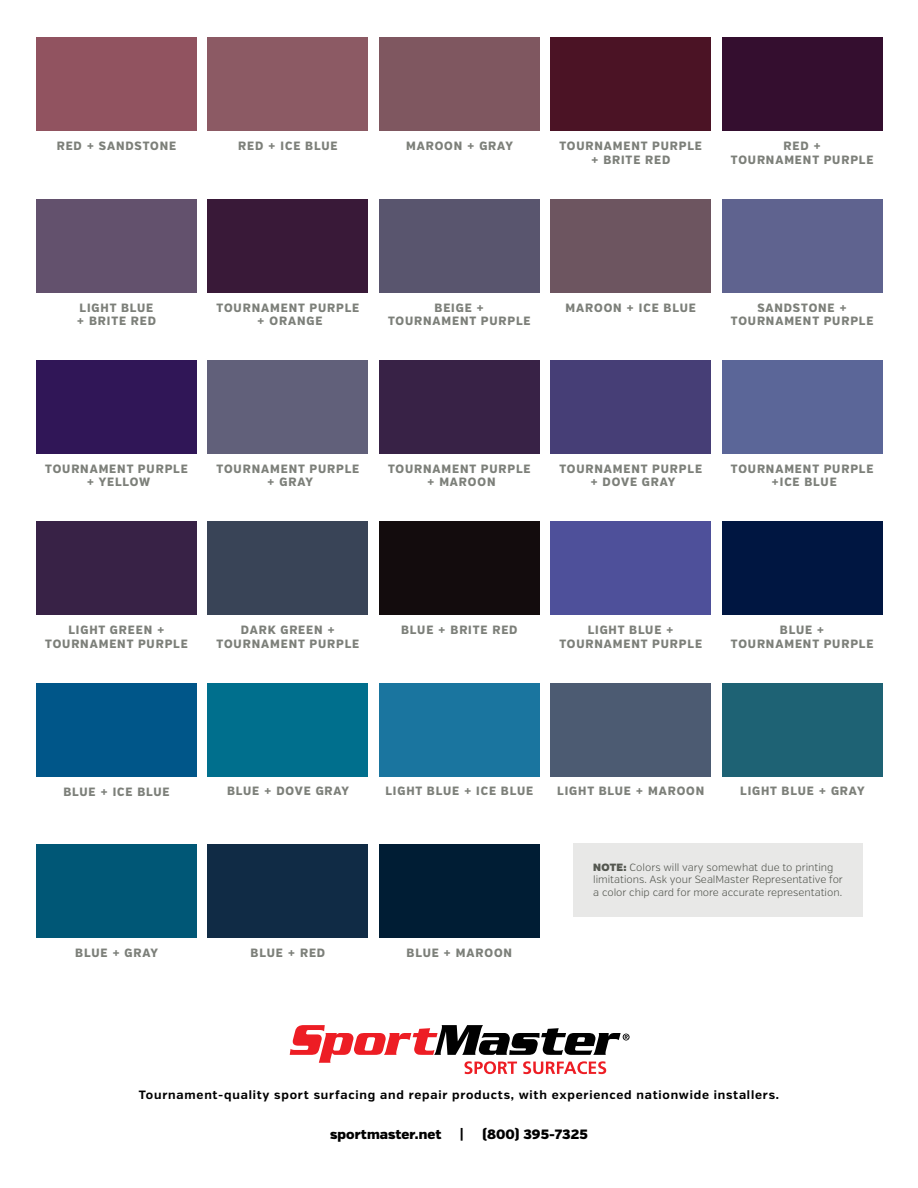
<style>
.page{position:relative;width:918px;height:1188px;background:#fff}
.page>*{position:absolute;margin:0;border:0;box-sizing:border-box;transform-origin:0 0}
.t1{font:900 13.5px "Verb";letter-spacing:.005em;color:#000}
.t2{font:800 12px/13.5px "Verb Cond";letter-spacing:.075em;color:#7c7f79;text-align:center}
.t3{font:700 12px "Verb";letter-spacing:.065em;color:#000}
.t4{font:300 10.5px/12.6px "Verb";color:#545750}
.s1{font-family:"Verb Ultra";font-weight:400}
</style>
<div class="page">
<div style="left:573px;top:843px;width:290px;height:74px;background:#e8e8e7"></div>
<div style="left:36px;top:38px;width:161px;height:93px;background:#915360"></div>
<div style="left:36px;top:199px;width:161px;height:94px;background:#63516d"></div>
<div style="left:36px;top:360px;width:161px;height:94px;background:#301657"></div>
<div style="left:36px;top:521px;width:161px;height:94px;background:#382246"></div>
<div style="left:36px;top:683px;width:161px;height:93px;background:#005689"></div>
<div style="left:36px;top:844px;width:161px;height:94px;background:#005776"></div>
<div style="left:207px;top:38px;width:161px;height:93px;background:#8c5a64"></div>
<div style="left:207px;top:199px;width:161px;height:94px;background:#391938"></div>
<div style="left:207px;top:360px;width:161px;height:94px;background:#61607a"></div>
<div style="left:207px;top:521px;width:161px;height:94px;background:#394457"></div>
<div style="left:207px;top:683px;width:161px;height:93px;background:#006f8d"></div>
<div style="left:207px;top:844px;width:161px;height:94px;background:#102b45"></div>
<div style="left:379px;top:38px;width:161px;height:93px;background:#7f5760"></div>
<div style="left:379px;top:199px;width:161px;height:94px;background:#59556e"></div>
<div style="left:379px;top:360px;width:161px;height:94px;background:#382246"></div>
<div style="left:379px;top:521px;width:161px;height:94px;background:#130c0d"></div>
<div style="left:379px;top:683px;width:161px;height:93px;background:#1a759f"></div>
<div style="left:379px;top:844px;width:161px;height:94px;background:#001d34"></div>
<div style="left:550px;top:38px;width:161px;height:93px;background:#4b1325"></div>
<div style="left:550px;top:199px;width:161px;height:94px;background:#6d5560"></div>
<div style="left:550px;top:360px;width:161px;height:94px;background:#463e76"></div>
<div style="left:550px;top:521px;width:161px;height:94px;background:#4e509a"></div>
<div style="left:550px;top:683px;width:161px;height:93px;background:#4c5b72"></div>
<div style="left:722px;top:38px;width:161px;height:93px;background:#340e2f"></div>
<div style="left:722px;top:199px;width:161px;height:94px;background:#5f638f"></div>
<div style="left:722px;top:360px;width:161px;height:94px;background:#5b6698"></div>
<div style="left:722px;top:521px;width:161px;height:94px;background:#001641"></div>
<div style="left:722px;top:683px;width:161px;height:93px;background:#1e6274"></div>
<svg style="left:289px;top:1025px;width:341px;height:49px"></svg>
<p class="t2" style="left:57px;top:140px;width:121px">RED + SANDSTONE</p>
<p class="t2" style="left:238px;top:140px;width:101px">RED + ICE BLUE</p>
<p class="t2" style="left:406px;top:140px;width:108px">MAROON + GRAY</p>
<p class="t2" style="left:559px;top:140px;width:144px">TOURNAMENT PURPLE + BRITE RED</p>
<p class="t2" style="left:731px;top:140px;width:144px">RED +<br>TOURNAMENT PURPLE</p>
<p class="t2" style="left:77px;top:301px;width:81px;text-align:left">LIGHT BLUE + BRITE RED</p>
<p class="t2" style="left:217px;top:301px;width:144px">TOURNAMENT PURPLE + ORANGE</p>
<p class="t2" style="left:388px;top:301px;width:144px">BEIGE +<br>TOURNAMENT PURPLE</p>
<p class="t2" style="left:566px;top:301px;width:132px">MAROON + ICE BLUE</p>
<p class="t2" style="left:731px;top:301px;width:144px">SANDSTONE +<br>TOURNAMENT PURPLE</p>
<p class="t2" style="left:45px;top:462px;width:144px">TOURNAMENT PURPLE + YELLOW</p>
<p class="t2" style="left:217px;top:462px;width:144px">TOURNAMENT PURPLE + GRAY</p>
<p class="t2" style="left:388px;top:462px;width:144px">TOURNAMENT PURPLE + MAROON</p>
<p class="t2" style="left:559px;top:462px;width:144px">TOURNAMENT PURPLE + DOVE GRAY</p>
<p class="t2" style="left:731px;top:462px;width:144px">TOURNAMENT PURPLE +ICE BLUE</p>
<p class="t2" style="left:45px;top:624px;width:144px">LIGHT GREEN +<br>TOURNAMENT PURPLE</p>
<p class="t2" style="left:217px;top:624px;width:144px">DARK GREEN +<br>TOURNAMENT PURPLE</p>
<p class="t2" style="left:401px;top:624px;width:118px">BLUE + BRITE RED</p>
<p class="t2" style="left:559px;top:624px;width:144px">LIGHT BLUE +<br>TOURNAMENT PURPLE</p>
<p class="t2" style="left:731px;top:624px;width:144px">BLUE +<br>TOURNAMENT PURPLE</p>
<p class="t2" style="left:63px;top:785px;width:108px">BLUE + ICE BLUE</p>
<p class="t2" style="left:75px;top:946px;width:84px">BLUE + GRAY</p>
<p class="t2" style="left:227px;top:785px;width:124px">BLUE + DOVE GRAY</p>
<p class="t2" style="left:251px;top:946px;width:76px">BLUE + RED</p>
<p class="t2" style="left:385px;top:785px;width:149px">LIGHT BLUE + ICE BLUE</p>
<p class="t2" style="left:557px;top:785px;width:149px">LIGHT BLUE + MAROON</p>
<p class="t2" style="left:740px;top:785px;width:126px">LIGHT BLUE + GRAY</p>
<p class="t2" style="left:407px;top:946px;width:107px">BLUE + MAROON</p>
<p class="t4" style="left:593px;top:861px;width:251px"><span class="s1">NOTE:</span> Colors will vary somewhat due to printing limitations. Ask your SealMaster Representative for a color chip card for more accurate representation.</p>
<p class="t3" style="left:139px;top:1088px;width:642px">Tournament-quality sport surfacing and repair products, with experienced nationwide installers.</p>
<p class="t1" style="left:330px;top:1126px;width:113px">sportmaster.net</p>
<p class="t1" style="left:460px;top:1126px;width:5px">|</p>
<p class="t1" style="left:482px;top:1126px;width:107px">(800) 395-7325</p>
</div>
